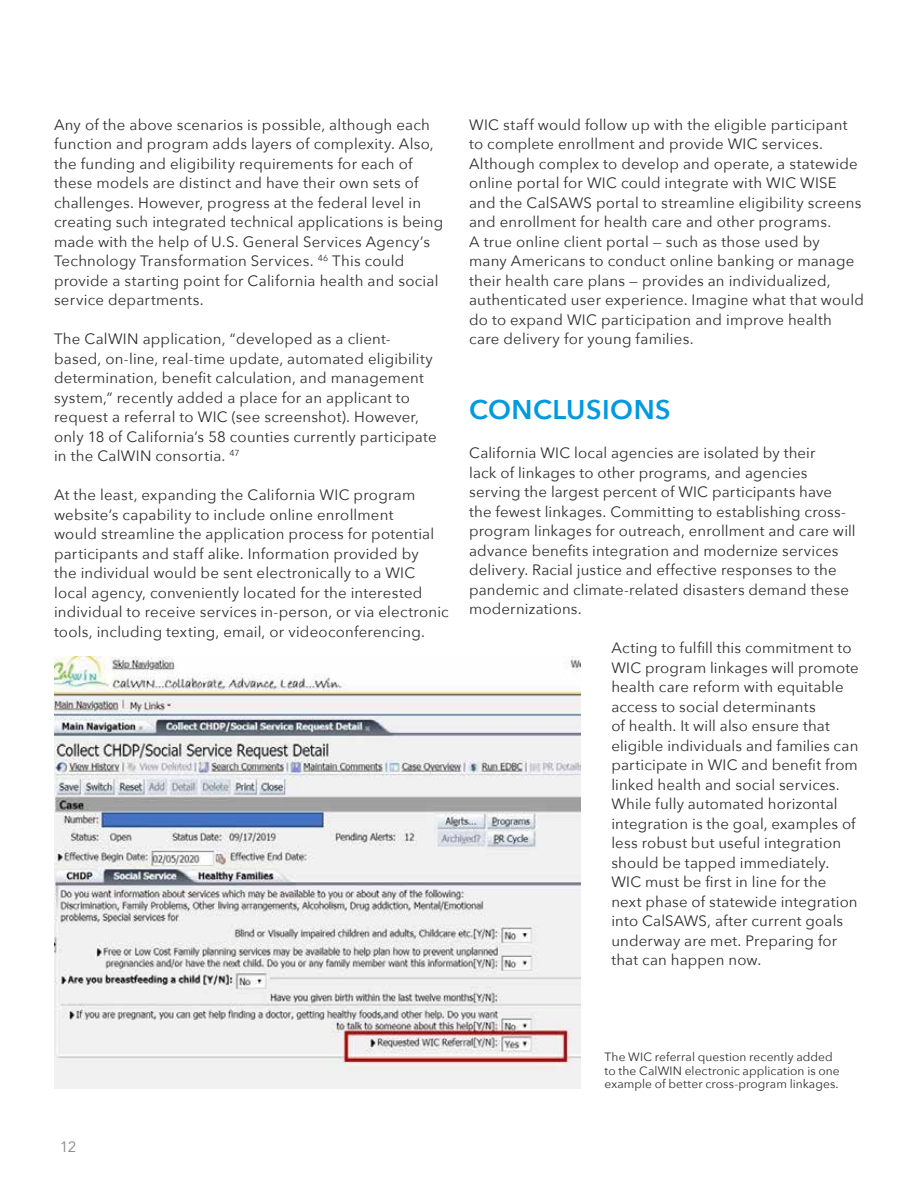
<style>
.page{position:relative;width:918px;height:1188px;background:#fff}
.page>*{position:absolute;margin:0;border:0;box-sizing:border-box;transform-origin:0 0}
.t1{font:600 27px "Avenir Next";letter-spacing:.02em;color:#009ade}
.t2{font:15px/19.5px "Avenir Next";letter-spacing:.015em;color:#2e2e2f}
.t3{font:15px "Avenir Next";color:#87898b}
.t4{font:12px/13.5px "Avenir Next";letter-spacing:.005em;color:#2e2e2f}
</style>
<div class="page">
<img style="left:54px;top:657px;width:526px;height:432px">
<p class="t2" style="left:54px;top:114px;width:391px">Any of the above scenarios is possible, although each function and program adds layers of complexity. Also, the funding and eligibility requirements for each of these models are distinct and have their own sets of challenges. However, progress at the federal level in creating such integrated technical applications is being made with the help of U.S. General Services Agency’s Technology Transformation Services. <sup>46</sup> This could provide a starting point for California health and social service departments.</p>
<p class="t2" style="left:54px;top:328px;width:384px">The CalWIN application, “developed as a client&shy;based, on-line, real-time update, automated eligibility determination, benefit calculation, and management system,” recently added a place for an applicant to request a referral to WIC (see screenshot). However, only 18 of California’s 58 counties currently participate in the CalWIN consortia. <sup>47</sup></p>
<p class="t2" style="left:54px;top:484px;width:396px">At the least, expanding the California WIC program website’s capability to include online enrollment<br>would streamline the application process for potential participants and staff alike. Information provided by<br>the individual would be sent electronically to a WIC local agency, conveniently located for the interested individual to receive services in-person, or via electronic tools, including texting, email, or videoconferencing.</p>
<p class="t2" style="left:469px;top:114px;width:396px">WIC staff would follow up with the eligible participant to complete enrollment and provide WIC services.<br>Although complex to develop and operate, a statewide online portal for WIC could integrate with WIC WISE and the CalSAWS portal to streamline eligibility screens and enrollment for health care and other programs.<br>A true online client portal — such as those used by<br>many Americans to conduct online banking or manage their health care plans — provides an individualized, authenticated user experience. Imagine what that would do to expand WIC participation and improve health care delivery for young families.</p>
<h1 class="t1" style="left:469px;top:386px;width:203px">CONCLUSIONS</h1>
<p class="t2" style="left:469px;top:442px;width:388px">California WIC local agencies are isolated by their<br>lack of linkages to other programs, and agencies serving the largest percent of WIC participants have the fewest linkages. Committing to establishing cross&shy;program linkages for outreach, enrollment and care will advance benefits integration and modernize services delivery. Racial justice and effective responses to the pandemic and climate-related disasters demand these modernizations.</p>
<p class="t2" style="left:611px;top:637px;width:249px">Acting to fulfill this commitment to WIC program linkages will promote health care reform with equitable access to social determinants<br>of health. It will also ensure that eligible individuals and families can participate in WIC and benefit from linked health and social services.<br>While fully automated horizontal integration is the goal, examples of less robust but useful integration should be tapped immediately.<br>WIC must be first in line for the next phase of statewide integration into CalSAWS, after current goals underway are met. Preparing for that can happen now.</p>
<p class="t3" style="left:60px;top:1134px;width:18px">12</p>
<p class="t4" style="left:605px;top:1050px;width:237px">The WIC referral question recently added to the CalWIN electronic application is one example of better cross-program linkages.</p>
</div>
